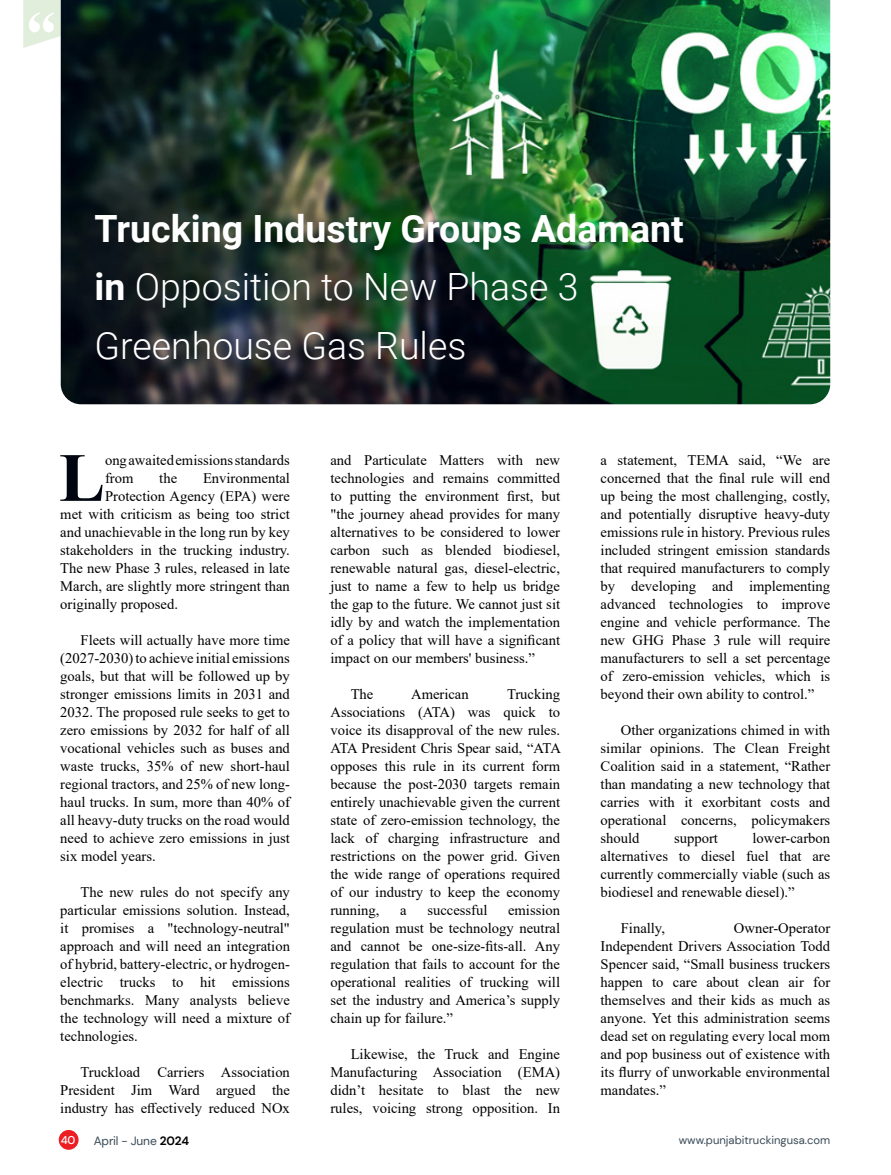
<style>
.page{position:relative;width:891px;height:1175px;background:#fff}
.page>*{position:absolute;margin:0;border:0;box-sizing:border-box;transform-origin:0 0}
.t1{font:700 69px "Times New Roman";color:#010510}
.t2{font:300 37.5px/58.5px "Roboto";color:#fff}
.t3{font:14.7px/18px "Times New Roman";color:#000;text-align:justify}
.t4{font:12px "DM Sans";letter-spacing:-.01em;color:#384955}
.t5{font:11.25px "DM Sans";color:#384955}
.t6{font:500 11.25px "DM Sans";color:#fff}
.s1{font-weight:700}
.s2{font-weight:700;color:#000}
</style>
<div class="page">
<div style="left:59px;top:1129px;width:20px;height:20px;background:#ed1d24;border-radius:50%"></div>
<svg style="left:23px;top:0;width:38px;height:48px"></svg>
<img style="left:61px;top:0;width:769px;height:404px">
<h2 class="t2" style="left:94px;top:198px;width:591px"><span class="s1">Trucking Industry Groups Adamant in</span> Opposition to New Phase 3<br>Greenhouse Gas Rules</h2>
<h1 class="t1" style="left:59px;top:428px;width:48px">L</h1>
<p class="t3" style="left:105px;top:450px;width:186px">ong awaited emissions standards from</p>
<p class="t3" style="left:159px;top:468px;width:19px">the</p>
<p class="t3" style="left:203px;top:468px;width:88px">Environmental</p>
<p class="t3" style="left:105px;top:486px;width:186px">Protection Agency (EPA) were</p>
<p class="t3" style="left:60px;top:504px;width:231px">met with criticism as being too strict</p>
<p class="t3" style="left:60px;top:522px;width:231px">and unachievable in the long run by key</p>
<p class="t3" style="left:60px;top:540px;width:231px">stakeholders in the trucking industry.</p>
<p class="t3" style="left:60px;top:558px;width:231px">The new Phase 3 rules, released in late</p>
<p class="t3" style="left:60px;top:576px;width:231px">March, are slightly more stringent than</p>
<p class="t3" style="left:60px;top:594px;width:119px">originally proposed.</p>
<p class="t3" style="left:60px;top:630px;width:231px;text-indent:20px">Fleets will actually have more time (2027-2030) to achieve initial emissions goals, but that will be followed up by stronger emissions limits in 2031 and 2032. The proposed rule seeks to get to zero emissions by 2032 for half of all vocational vehicles such as buses and waste trucks, 35% of new short-haul regional tractors, and 25% of new long&shy;haul trucks. In sum, more than 40% of all heavy-duty trucks on the road would need to achieve zero emissions in just six model years.</p>
<p class="t3" style="left:60px;top:882px;width:231px;text-indent:20px">The new rules do not specify any particular emissions solution. Instead, it promises a "technology-neutral" approach and will need an integration of hybrid, battery-electric, or hydrogen&shy;electric trucks to hit emissions benchmarks. Many analysts believe the technology will need a mixture of technologies.</p>
<p class="t3" style="left:60px;top:1062px;width:231px;text-indent:20px">Truckload Carriers Association President Jim Ward argued the industry has effectively reduced NOx</p>
<p class="t3" style="left:330px;top:450px;width:231px">and Particulate Matters with new technologies and remains committed to putting the environment first, but "the journey ahead provides for many alternatives to be considered to lower carbon such as blended biodiesel, renewable natural gas, diesel-electric, just to name a few to help us bridge the gap to the future. We cannot just sit idly by and watch the implementation of a policy that will have a significant impact on our members' business.”</p>
<p class="t3" style="left:351px;top:684px;width:24px">The</p>
<p class="t3" style="left:411px;top:684px;width:59px">American</p>
<p class="t3" style="left:330px;top:684px;width:232px;text-indent:177px">Trucking Associations (ATA) was quick to voice its disapproval of the new rules.<br>ATA President Chris Spear said, “ATA opposes this rule in its current form because the post-2030 targets remain entirely unachievable given the current state of zero-emission technology, the lack of charging infrastructure and restrictions on the power grid. Given the wide range of operations required of our industry to keep the economy running,</p>
<p class="t3" style="left:330px;top:900px;width:231px;text-indent:178px">emission regulation must be technology neutral and cannot be one-size-fits-all. Any regulation that fails to account for the operational realities of trucking will set the industry and America’s supply chain up for failure.”</p>
<p class="t3" style="left:330px;top:1044px;width:231px;text-indent:20px">Likewise, the Truck and Engine Manufacturing Association (EMA) didn’t hesitate to blast the new rules, voicing strong opposition. In</p>
<p class="t3" style="left:400px;top:900px;width:8px">a</p>
<p class="t3" style="left:427px;top:900px;width:62px">successful</p>
<p class="t3" style="left:601px;top:450px;width:231px">a statement, TEMA said, “We are concerned that the final rule will end up being the most challenging, costly, and potentially disruptive heavy-duty emissions rule in history. Previous rules included stringent emission standards that required manufacturers to comply by developing and implementing advanced technologies to improve engine and vehicle performance. The new GHG Phase 3 rule will require manufacturers to sell a set percentage of zero-emission vehicles, which is beyond their own ability to control.”</p>
<p class="t3" style="left:601px;top:721px;width:231px;text-indent:20px">Other organizations chimed in with similar opinions. The Clean Freight Coalition said in a statement, “Rather than mandating a new technology that carries with it exorbitant costs and operational concerns, policymakers should</p>
<p class="t3" style="left:601px;top:829px;width:231px;text-indent:152px">lower-carbon alternatives to diesel fuel that are currently commercially viable (such as biodiesel and renewable diesel).”</p>
<p class="t3" style="left:621px;top:918px;width:46px">Finally,</p>
<p class="t3" style="left:674px;top:829px;width:45px">support</p>
<p class="t3" style="left:601px;top:918px;width:231px;text-indent:133px">Owner-Operator Independent Drivers Association Todd Spencer said, “Small business truckers happen to care about clean air for themselves and their kids as much as anyone. Yet this administration seems dead set on regulating every local mom and pop business out of existence with its flurry of unworkable environmental mandates.”</p>
<p class="t6" style="left:61px;top:1133px;width:16px">40</p>
<p class="t4" style="left:94px;top:1133px;width:97px">April - June <span class="s2">2024</span></p>
<p class="t5" style="left:679px;top:1133px;width:153px">www.punjabitruckingusa.com</p>
</div>
